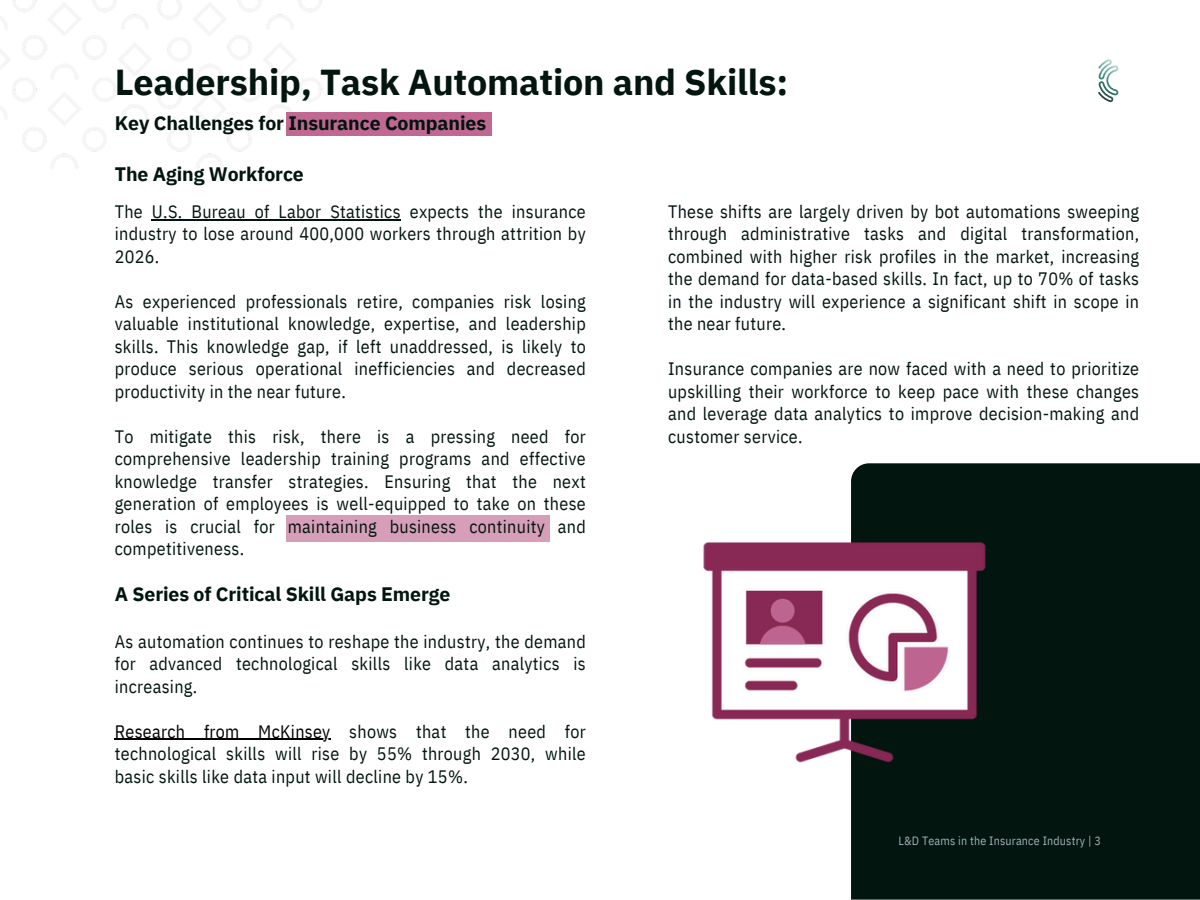
<style>
.page{position:relative;width:1200px;height:900px;background:#fff}
.page>*{position:absolute;margin:0;border:0;box-sizing:border-box;transform-origin:0 0}
.t1{font:700 36px "IBM Plex Sans";letter-spacing:-.005em;color:#02150e}
.t2{font:700 19.5px "IBM Plex Sans";letter-spacing:-.005em;color:#02150e}
.t3{font:18px/22.5px "IBM Plex Sans Cond";letter-spacing:.02em;color:#02150e;text-align:justify}
.t4{font:12px "IBM Plex Sans Cond";letter-spacing:.015em;color:#a0b0b5}
.s1{color:#000}
</style>
<div class="page">
<div style="left:1118px;top:463px;width:82px;height:437px;background:#02150e"></div>
<div style="left:286px;top:515px;width:264px;height:26px;background:#d79eb9"></div>
<hr style="left:152px;top:219px;width:249px;height:1px;background:#02150e">
<img style="left:0;top:0;width:374px;height:221px">
<div style="left:286px;top:112px;width:206px;height:23px;background:#c06892"></div>
<svg style="left:1098px;top:59px;width:20px;height:43px"></svg>
<img style="left:703px;top:463px;width:415px;height:437px">
<hr style="left:115px;top:739px;width:216px;height:1px;background:#000">
<h3 class="t1" style="left:115px;top:59px;width:675px">Leadership, Task Automation and Skills:</h3>
<h3 class="t2" style="left:115px;top:110px;width:373px">Key Challenges for Insurance Companies</h3>
<h3 class="t2" style="left:115px;top:161px;width:191px">The Aging Workforce</h3>
<h1 class="t3" style="left:115px;top:200px;width:473px">The U.S. Bureau of Labor Statistics expects the insurance industry to lose around 400,000 workers through attrition by 2026.</h1>
<h2 class="t3" style="left:115px;top:290px;width:473px">As experienced professionals retire, companies risk losing valuable institutional knowledge, expertise, and leadership skills. This knowledge gap, if left unaddressed, is likely to produce serious operational inefficiencies and decreased productivity in the near future.</h2>
<h2 class="t3" style="left:115px;top:425px;width:473px">To mitigate this risk, there is a pressing need for comprehensive leadership training programs and effective knowledge transfer strategies. Ensuring that the next generation of employees is well-equipped to take on these roles is crucial for maintaining business continuity and competitiveness.</h2>
<p class="t2" style="left:115px;top:581px;width:337px">A Series of Critical Skill Gaps Emerge</p>
<p class="t3" style="left:115px;top:630px;width:473px">As automation continues to reshape the industry, the demand for advanced technological skills like data analytics is increasing.</p>
<h2 class="t3" style="left:115px;top:720px;width:473px"><span class="s1">Research from McKinsey</span> shows that the need for technological skills will rise by 55% through 2030, while basic skills like data input will decline by 15%.</h2>
<p class="t3" style="left:668px;top:200px;width:473px">These shifts are largely driven by bot automations sweeping through administrative tasks and digital transformation, combined with higher risk profiles in the market, increasing the demand for data-based skills. In fact, up to 70% of tasks in the industry will experience a significant shift in scope in the near future.</p>
<p class="t3" style="left:668px;top:357px;width:473px">Insurance companies are now faced with a need to prioritize upskilling their workforce to keep pace with these changes and leverage data analytics to improve decision-making and customer service.</p>
<h3 class="t4" style="left:899px;top:833px;width:204px">L&amp;D Teams in the Insurance Industry | 3</h3>
</div>
